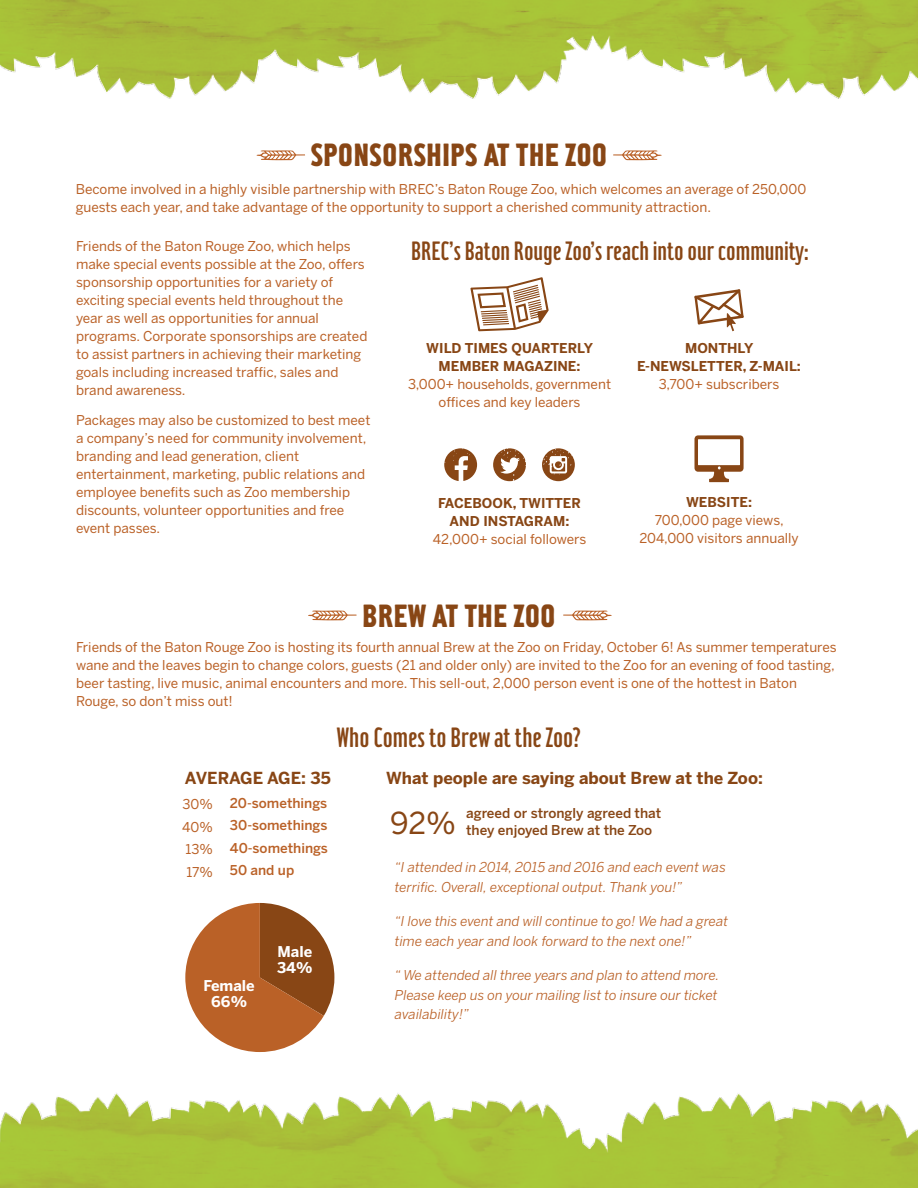
<style>
.page{position:relative;width:918px;height:1188px;background:#fff}
.page>*{position:absolute;margin:0;border:0;box-sizing:border-box;transform-origin:0 0}
.t1{font:500 34.5px "Hamilton";color:#884615}
.t2{font:300 30px "Hamilton";color:#884615}
.t3{font:30px "Benton Sans";color:#884615}
.t4{font:300 28.5px "Hamilton";color:#884615}
.t5{font:700 16.5px "Benton Sans";color:#884615}
.t6{font:700 14.85px/16.2px "Benton Sans";color:#fff;text-align:center}
.t7{font:13.5px/18px "Benton Sans";color:#ba6127}
.t8{font:italic 13.5px/19.5px "Benton Sans";color:#ba6127}
.t9{font:700 13.5px/18px "Benton Sans";color:#884615;text-align:center}
.t10{font:500 13.5px "Benton Sans";color:#884615}
.t11{font:500 13.5px/22.5px "Benton Sans";color:#ba6127;text-align:justify}
</style>
<div class="page">
<img style="left:0;top:0;width:918px;height:1188px">
<svg style="left:185px;top:903px;width:149px;height:149px"></svg>
<svg style="left:470px;top:277px;width:79px;height:54px"></svg>
<svg style="left:694px;top:289px;width:50px;height:42px"></svg>
<svg style="left:444px;top:448px;width:33px;height:33px"></svg>
<svg style="left:542px;top:448px;width:33px;height:33px"></svg>
<svg style="left:493px;top:448px;width:33px;height:33px"></svg>
<svg style="left:694px;top:435px;width:50px;height:47px"></svg>
<svg style="left:308px;top:610px;width:49px;height:10px"></svg>
<svg style="left:563px;top:610px;width:49px;height:10px"></svg>
<svg style="left:257px;top:150px;width:48px;height:10px"></svg>
<svg style="left:613px;top:150px;width:49px;height:10px"></svg>
<h1 class="t1" style="left:310px;top:137px;width:298px">SPONSORSHIPS AT THE ZOO</h1>
<p class="t7" style="left:76px;top:180px;width:732px">Become involved in a highly visible partnership with BREC’s Baton Rouge Zoo, which welcomes an average of 250,000 guests each year, and take advantage of the opportunity to support a cherished community attraction.</p>
<h3 class="t4" style="left:411px;top:236px;width:399px">BREC’s Baton Rouge Zoo’s reach into our community:</h3>
<p class="t7" style="left:76px;top:237px;width:293px">Friends of the Baton Rouge Zoo, which helps make special events possible at the Zoo, offers sponsorship opportunities for a variety of exciting special events held throughout the year as well as opportunities for annual programs. Corporate sponsorships are created to assist partners in achieving their marketing goals including increased traffic, sales and brand awareness.</p>
<p class="t7" style="left:76px;top:411px;width:296px">Packages may also be customized to best meet a company’s need for community involvement, branding and lead generation, client entertainment, marketing, public relations and employee benefits such as Zoo membership discounts, volunteer opportunities and free event passes.</p>
<p class="t9" style="left:637px;top:339px;width:165px">MONTHLY<br>E-NEWSLETTER, Z-MAIL:</p>
<p class="t7" style="left:659px;top:375px;width:122px">3,700+ subscribers</p>
<p class="t9" style="left:426px;top:339px;width:169px">WILD TIMES QUARTERLY<br>MEMBER MAGAZINE:</p>
<p class="t7" style="left:408px;top:375px;width:205px;text-align:center">3,000+ households, government offices and key leaders</p>
<p class="t9" style="left:686px;top:493px;width:67px">WEBSITE:</p>
<p class="t7" style="left:639px;top:511px;width:161px;text-align:center">700,000 page views,<br>204,000 visitors annually</p>
<p class="t9" style="left:438px;top:493px;width:144px">FACEBOOK, TWITTER<br>AND INSTAGRAM:</p>
<p class="t7" style="left:433px;top:529px;width:155px">42,000+ social followers</p>
<h1 class="t1" style="left:362px;top:598px;width:195px">BREW AT THE ZOO</h1>
<p class="t7" style="left:76px;top:638px;width:762px">Friends of the Baton Rouge Zoo is hosting its fourth annual Brew at the Zoo on Friday, October 6! As summer temperatures wane and the leaves begin to change colors, guests (21 and older only) are invited to the Zoo for an evening of food tasting, beer tasting, live music, animal encounters and more. This sell-out, 2,000 person event is one of the hottest in Baton Rouge, so don’t miss out!</p>
<h2 class="t2" style="left:337px;top:723px;width:246px">Who Comes to Brew at the Zoo?</h2>
<p class="t5" style="left:386px;top:769px;width:378px">What people are saying about Brew at the Zoo:</p>
<p class="t5" style="left:185px;top:769px;width:147px">AVERAGE AGE: 35</p>
<p class="t7" style="left:182px;top:793px;width:32px;line-height:22.5px;text-align:center">30%<br>40%<br>13%<br>17%</p>
<p class="t11" style="left:230px;top:791px;width:100px">20-somethings 30-somethings 40-somethings 50 and up</p>
<p class="t6" style="left:277px;top:943px;width:37px;text-align:left">Male<br>34%</p>
<p class="t6" style="left:204px;top:977px;width:53px">Female<br>66%</p>
<h2 class="t3" style="left:390px;top:805px;width:67px">92%</h2>
<p class="t10" style="left:466px;top:805px;width:197px">agreed or strongly agreed that</p>
<p class="t10" style="left:466px;top:822px;width:188px">they enjoyed Brew at the Zoo</p>
<p class="t8" style="left:395px;top:857px;width:333px">“I attended in 2014, 2015 and 2016 and each event was terrific. Overall, exceptional output. Thank you!”</p>
<p class="t8" style="left:395px;top:911px;width:335px">“I love this event and will continue to go! We had a great time each year and look forward to the next one!”</p>
<p class="t8" style="left:395px;top:965px;width:326px">“ We attended all three years and plan to attend more.<br>Please keep us on your mailing list to insure our ticket availability!”</p>
</div>
